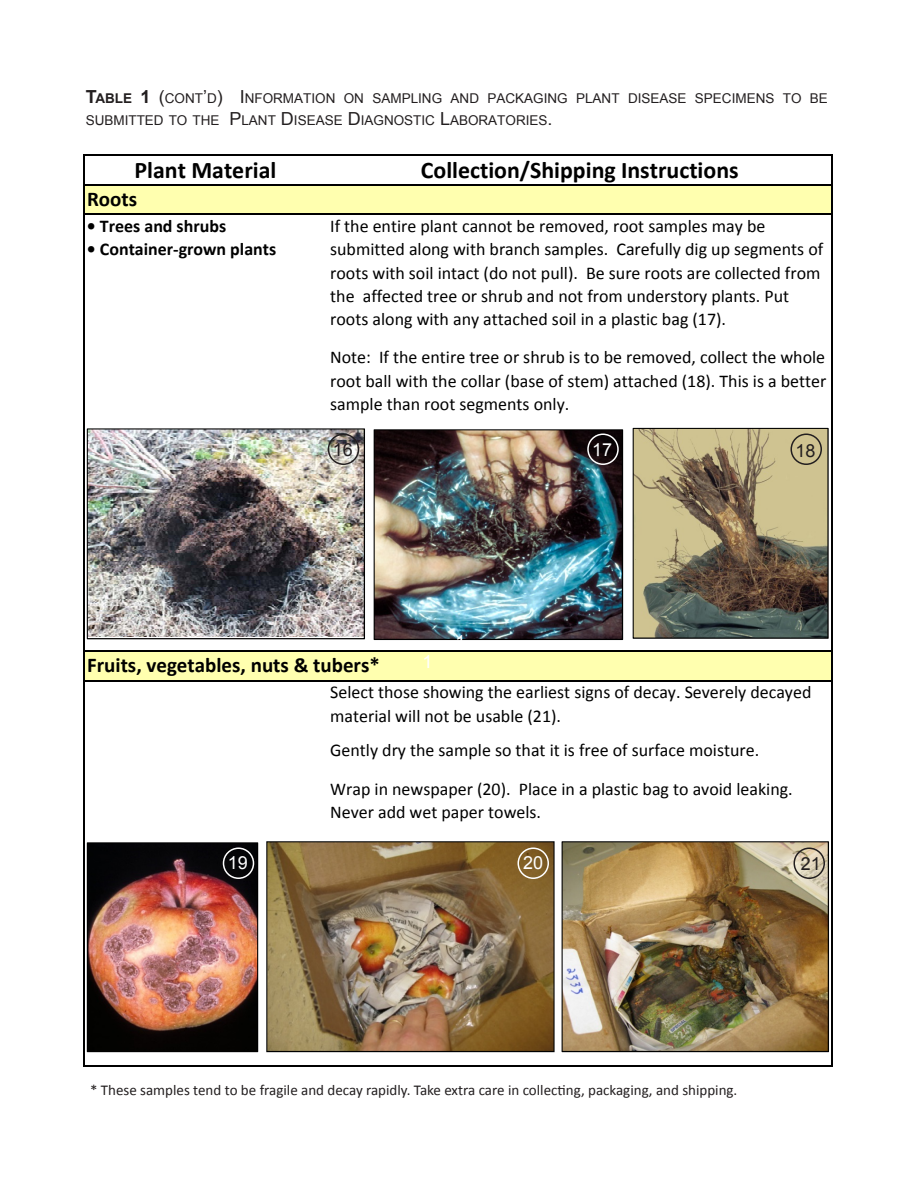
<style>
.page{position:relative;width:918px;height:1188px;background:#fff}
.page>*{position:absolute;margin:0;border:0;box-sizing:border-box;transform-origin:0 0}
.t1{font:700 23.85px "Calibri";color:#000}
.t2{font:700 21px "Calibri";color:#000}
.t3{font:18px/23.4px "Calibri";color:#000}
.t4{font:700 18px "Calibri";color:#000}
.t5{font:18px "Arial";color:#fff}
.t6{font:18px "Arial";color:#231f20}
.t7{font:15px "Calibri";color:#231f20}
.t8{font:13.5px/21.6px "Arial";color:#231f20}
.s1{font-weight:700;font-size:18px}
.s2{font-weight:700}
.s3{font-size:18px}
</style>
<div class="page">
<div style="left:84px;top:185px;width:748px;height:29px;background:#ffffaf"></div>
<div style="left:84px;top:651px;width:748px;height:30px;background:#ffffaf"></div>
<hr style="left:83px;top:154px;width:1px;height:912px;background:#000">
<hr style="left:831px;top:155px;width:2px;height:911px;background:#000">
<hr style="left:84px;top:154px;width:749px;height:1px;background:#000">
<hr style="left:84px;top:184px;width:749px;height:2px;background:#000">
<hr style="left:84px;top:214px;width:749px;height:1px;background:#000">
<hr style="left:84px;top:651px;width:749px;height:1px;background:#000">
<hr style="left:84px;top:680px;width:749px;height:1px;background:#000">
<hr style="left:84px;top:1065px;width:749px;height:1px;background:#000">
<svg style="left:633px;top:428px;width:196px;height:211px;background:#8d8466"></svg>
<img style="left:562px;top:841px;width:267px;height:211px">
<img style="left:266px;top:841px;width:289px;height:211px">
<img style="left:374px;top:429px;width:249px;height:211px">
<img style="left:87px;top:842px;width:171px;height:210px">
<img style="left:87px;top:428px;width:278px;height:211px">
<div style="left:328px;top:434px;width:31px;height:31px;border:2px solid #231f20;border-radius:50%"></div>
<div style="left:587px;top:434px;width:32px;height:31px;border:2px solid #fff;border-radius:50%"></div>
<div style="left:790px;top:434px;width:32px;height:31px;border:2px solid #231f20;border-radius:50%"></div>
<div style="left:223px;top:848px;width:31px;height:31px;border:2px solid #fff;border-radius:50%"></div>
<div style="left:518px;top:848px;width:31px;height:31px;border:2px solid #fff;border-radius:50%"></div>
<div style="left:794px;top:848px;width:31px;height:31px;border:2px solid #231f20;border-radius:50%"></div>
<p class="t8" style="left:86px;top:88px;width:744px"><span class="s1">T</span><span class="s2">able</span> <span class="s1">1</span> <span class="s3">(</span>CONT<span class="s3">’</span>D<span class="s3">) I</span>NFORMATION ON SAMPLI NG AND PACKAGI NG PLANT DISEASE SPECI MENS TO BE<br>SUBMITTED TO THE <span class="s3">P</span>LANT <span class="s3">D</span> ISEASE <span class="s3">D</span> IAGNOSTIC <span class="s3">L</span>ABORATORI ES<span class="s3">.</span></p>
<h1 class="t1" style="left:135px;top:155px;width:143px">Plant Material</h1>
<h1 class="t1" style="left:421px;top:155px;width:319px">Collection/Shipping Instructions</h1>
<p class="t2" style="left:87px;top:185px;width:52px">Roots</p>
<p class="t4" style="left:87px;top:215px;width:141px">• Trees and shrubs</p>
<p class="t4" style="left:87px;top:238px;width:191px">• Container‐grown plants</p>
<p class="t3" style="left:330px;top:214px;width:495px">If the entire plant cannot be removed, root samples may be submitted along with branch samples. Carefully dig up segments of roots with soil intact (do not pull). Be sure roots are collected from the affected tree or shrub and not from understory plants. Put roots along with any attached soil in a plastic bag (17).</p>
<p class="t3" style="left:330px;top:346px;width:498px;text-align:justify">Note: If the entire tree or shrub is to be removed, collect the whole root ball with the collar (base of stem) attached (18). This is a better sample than root segments only.</p>
<p class="t6" style="left:333px;top:438px;width:22px">16</p>
<p class="t6" style="left:795px;top:438px;width:22px">18</p>
<p class="t5" style="left:592px;top:438px;width:22px">17</p>
<p class="t5" style="left:456px;top:630px;width:12px">1</p>
<p class="t2" style="left:87px;top:652px;width:294px">Fruits, vegetables, nuts &amp; tubers*</p>
<p class="t5" style="left:422px;top:650px;width:12px">1</p>
<p class="t3" style="left:330px;top:681px;width:483px">Select those showing the earliest signs of decay. Severely decayed material will not be usable (21).</p>
<p class="t3" style="left:330px;top:730px;width:464px;line-height:39px">Gently dry the sample so that it is free of surface moisture.<br>Wrap in newspaper (20). Place in a plastic bag to avoid leaking.</p>
<p class="t3" style="left:330px;top:800px;width:212px">Never add wet paper towels.</p>
<p class="t5" style="left:228px;top:851px;width:22px">19</p>
<p class="t5" style="left:523px;top:851px;width:22px">20</p>
<p class="t6" style="left:801px;top:852px;width:22px">21</p>
<p class="t7" style="left:90px;top:1080px;width:649px">* These samples tend to be fragile and decay rapidly. Take extra care in collecting, packaging, and shipping.</p>
</div>
